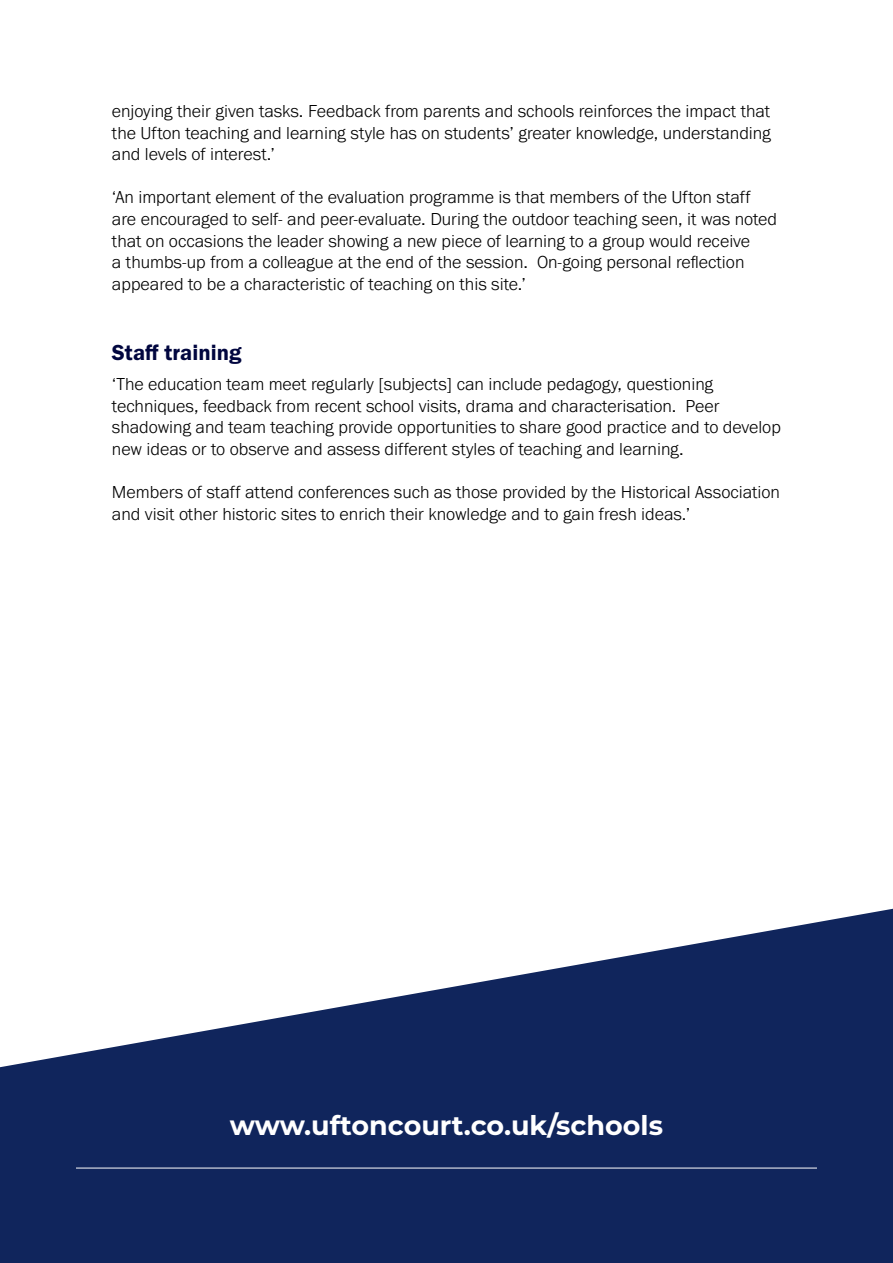
<style>
.page{position:relative;width:893px;height:1263px;background:#fff}
.page>*{position:absolute;margin:0;border:0;box-sizing:border-box;transform-origin:0 0}
.t1{font:700 27px "Montserrat";color:#fff}
.t2{font:22.5px "Franklin Gothic URW Dem";color:#01063f}
.t3{font:300 18px/21.6px "Franklin Gothic URW";color:#000}
</style>
<div class="page">
<svg style="left:0;top:909px;width:893px;height:354px;fill:#10255c"></svg>
<hr style="left:76px;top:1168px;width:741px;height:1px;background:#fff">
<p class="t3" style="left:112px;top:100px;width:660px;text-align:justify">enjoying their given tasks. Feedback from parents and schools reinforces the impact that the Ufton teaching and learning style has on students’ greater knowledge, understanding and levels of interest.’</p>
<p class="t3" style="left:112px;top:186px;width:667px">‘An important element of the evaluation programme is that members of the Ufton staff are encouraged to self- and peer-evaluate. During the outdoor teaching seen, it was noted that on occasions the leader showing a new piece of learning to a group would receive<br>a thumbs-up from a colleague at the end of the session. On-going personal refection appeared to be a characteristic of teaching on this site.’</p>
<h3 class="t2" style="left:112px;top:339px;width:131px">Staf training</h3>
<p class="t3" style="left:112px;top:373px;width:670px">‘The education team meet regularly [subjects] can include pedagogy, questioning techniques, feedback from recent school visits, drama and characterisation. Peer shadowing and team teaching provide opportunities to share good practice and to develop new ideas or to observe and assess different styles of teaching and learning.</p>
<p class="t3" style="left:112px;top:481px;width:670px">Members of staff attend conferences such as those provided by the Historical Association and visit other historic sites to enrich their knowledge and to gain fresh ideas.’</p>
<p class="t1" style="left:230px;top:1106px;width:435px">www.uftoncourt.co.uk/schools</p>
</div>
